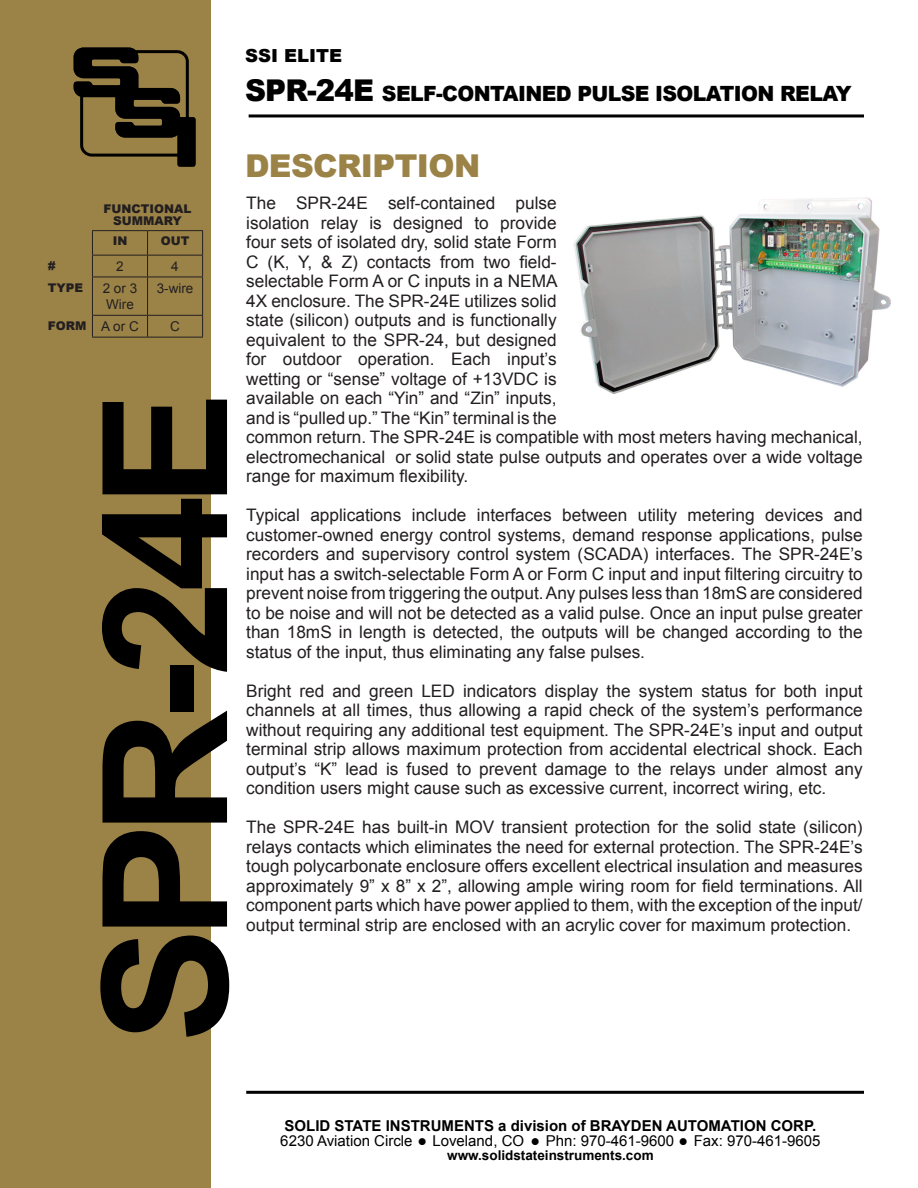
<style>
.page{position:relative;width:918px;height:1188px;background:#fff}
.page>*{position:absolute;margin:0;border:0;box-sizing:border-box;transform-origin:0 0}
.Body_Copy{font:700 174px "Arial";letter-spacing:-.07em;color:#000}
.Product_Name{font:900 31.5px "Arial";letter-spacing:-.02em;color:#9b8348}
.Product_Name-2{font:900 21px "Arial";letter-spacing:-.03em;color:#000}
.Title_Header{font:900 18px "Arial";color:#000}
.Body_Copy-2{font:17.25px/19.5px "Arial";color:#231f20;text-align:justify}
.t1{font:15px/15px "Arial";color:#000}
.t2{font:700 13.5px "Arial";color:#000}
.Body_Copy-3{font:13.5px/16.5px "Arial";color:#231f20}
.Category_Header{font:900 12px/12px "Arial";color:#231f20;text-align:center}
.s1{font-size:30px}
.s2{font-weight:700}
</style>
<div class="page">
<div style="left:0;top:0;width:211px;height:1188px;background:#9b8348"></div>
<svg style="left:73px;top:47px;width:123px;height:120px"></svg>
<hr style="left:249px;top:114px;width:615px;height:3px;background:#000">
<hr style="left:246px;top:1091px;width:618px;height:3px;background:#000">
<hr style="left:92px;top:230px;width:56px;height:1px;background:#231f20">
<hr style="left:148px;top:230px;width:55px;height:1px;background:#231f20">
<hr style="left:92px;top:255px;width:56px;height:1px;background:#231f20">
<svg style="left:92px;top:231px;width:1px;height:46px"></svg>
<hr style="left:148px;top:255px;width:55px;height:1px;background:#231f20">
<svg style="left:147px;top:231px;width:1px;height:46px"></svg>
<svg style="left:202px;top:231px;width:1px;height:46px"></svg>
<hr style="left:92px;top:277px;width:56px;height:1px;background:#231f20">
<hr style="left:92px;top:277px;width:1px;height:38px;background:#231f20">
<hr style="left:148px;top:277px;width:55px;height:1px;background:#231f20">
<hr style="left:147px;top:277px;width:1px;height:38px;background:#231f20">
<hr style="left:202px;top:277px;width:1px;height:38px;background:#231f20">
<hr style="left:92px;top:315px;width:56px;height:1px;background:#231f20">
<svg style="left:92px;top:316px;width:1px;height:21px"></svg>
<hr style="left:148px;top:315px;width:55px;height:1px;background:#231f20">
<svg style="left:147px;top:316px;width:1px;height:21px"></svg>
<svg style="left:202px;top:316px;width:1px;height:21px"></svg>
<hr style="left:92px;top:337px;width:56px;height:1px;background:#231f20">
<hr style="left:148px;top:337px;width:55px;height:1px;background:#231f20">
<img style="left:573px;top:197px;width:318px;height:197px">
<p class="Title_Header" style="left:245px;top:42px;width:98px">SSI ELITE</p>
<p class="Product_Name-2" style="left:245px;top:78px;width:608px"><span class="s1">SPR-24E</span> SELF-CONTAINED PULSE ISOLATION RELAY</p>
<p class="Category_Header" style="left:104px;top:202px;width:89px">FUNCTIONAL<br>SUMMARY</p>
<p class="Category_Header" style="left:113px;top:235px;width:16px">IN</p>
<p class="Category_Header" style="left:161px;top:235px;width:30px">OUT</p>
<p class="Category_Header" style="left:48px;top:259px;width:9px">#</p>
<p class="Body_Copy-3" style="left:116px;top:258px;width:9px">2</p>
<p class="Body_Copy-3" style="left:171px;top:258px;width:9px">4</p>
<p class="Category_Header" style="left:48px;top:281px;width:37px">TYPE</p>
<p class="Body_Copy-3" style="left:103px;top:280px;width:36px">2 or 3<br>Wire</p>
<p class="Body_Copy-3" style="left:157px;top:280px;width:38px">3-wire</p>
<p class="Category_Header" style="left:48px;top:319px;width:40px">FORM</p>
<p class="Body_Copy-3" style="left:101px;top:318px;width:39px">A or C</p>
<p class="Body_Copy-3" style="left:170px;top:318px;width:11px">C</p>
<p class="Body_Copy" style="left:50px;top:1043px;width:654px;rotate:-90deg">SPR-24E</p>
<p class="Product_Name" style="left:245px;top:142px;width:237px">DESCRIPTION</p>
<p class="Body_Copy-2" style="left:246px;top:193px;width:618px;text-align:left">The SPR-24E self-contained pulse<br>isolation relay is designed to provide<br>four sets of isolated dry, solid state Form<br>C (K, Y, &amp; Z) contacts from two field-<br>selectable Form A or C inputs in a NEMA<br>4X enclosure. The SPR-24E utilizes solid<br>state (silicon) outputs and is functionally<br>equivalent to the SPR-24, but designed<br>for outdoor operation. Each input’s<br>wetting or “sense” voltage of +13VDC is<br>available on each “Yin” and “Zin” inputs,<br>and is “pulled up.” The “Kin” terminal is the<br>common return. The SPR-24E is compatible with most meters having mechanical, electromechanical or solid state pulse outputs and operates over a wide voltage range for maximum flexibility.</p>
<p class="Body_Copy-2" style="left:246px;top:505px;width:618px">Typical applications include interfaces between utility metering devices and customer-owned energy control systems, demand response applications, pulse recorders and supervisory control system (SCADA) interfaces. The SPR-24E’s input has a switch-selectable Form A or Form C input and input filtering circuitry to prevent noise from triggering the output. Any pulses less than 18mS are considered to be noise and will not be detected as a valid pulse. Once an input pulse greater than 18mS in length is detected, the outputs will be changed according to the status of the input, thus eliminating any false pulses.</p>
<p class="Body_Copy-2" style="left:246px;top:681px;width:618px">Bright red and green LED indicators display the system status for both input channels at all times, thus allowing a rapid check of the system’s performance without requiring any additional test equipment. The SPR-24E’s input and output terminal strip allows maximum protection from accidental electrical shock. Each output’s “K” lead is fused to prevent damage to the relays under almost any condition users might cause such as excessive current, incorrect wiring, etc.</p>
<p class="Body_Copy-2" style="left:246px;top:817px;width:618px">The SPR-24E has built-in MOV transient protection for the solid state (silicon) relays contacts which eliminates the need for external protection. The SPR-24E’s tough polycarbonate enclosure offers excellent electrical insulation and measures approximately 9” x 8” x 2”, allowing ample wiring room for field terminations. All component parts which have power applied to them, with the exception of the input/ output terminal strip are enclosed with an acrylic cover for maximum protection.</p>
<p class="t1" style="left:280px;top:1119px;width:542px"><span class="s2">SOLID STATE INSTRUMENTS a division of BRAYDEN AUTOMATION CORP.<br></span>6230 Aviation Circle ● Loveland, CO ● Phn: 970-461-9600 ● Fax: 970-461-9605</p>
<p class="t2" style="left:447px;top:1146px;width:208px">www.solidstateinstruments.com</p>
</div>
